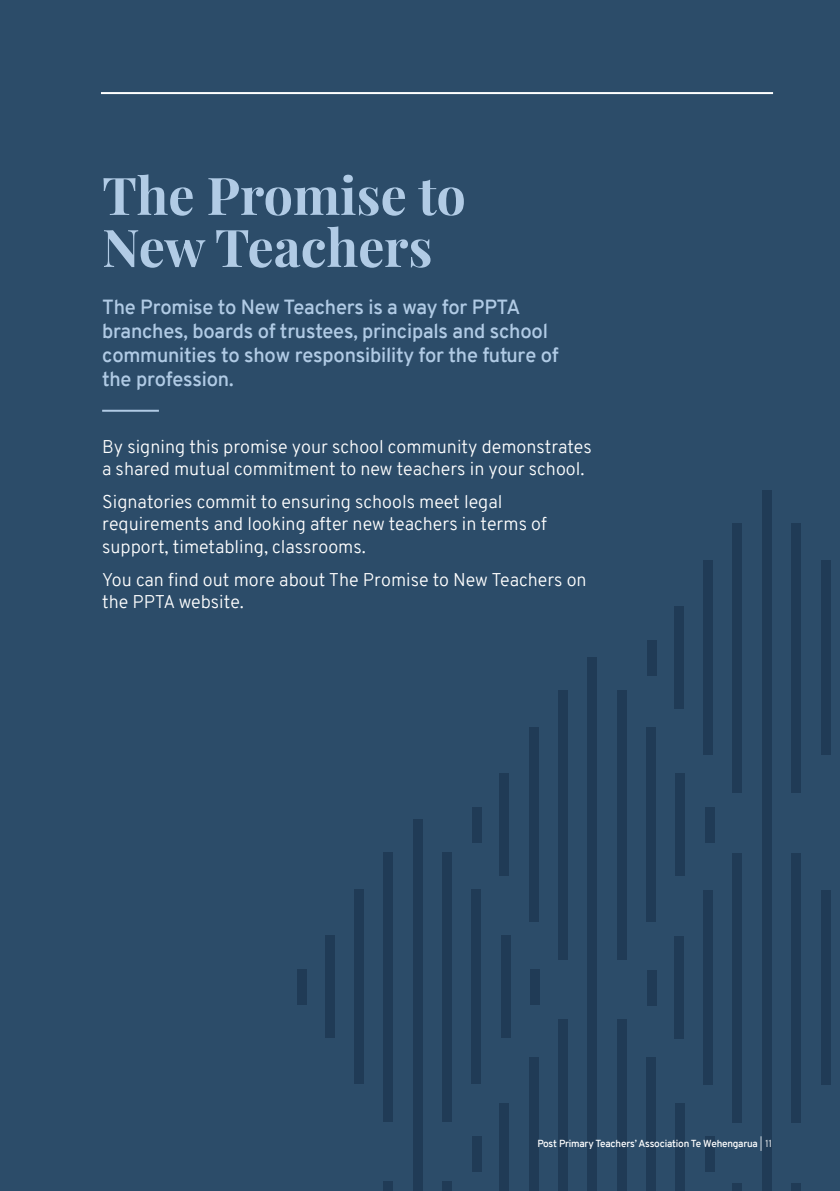
<style>
.page{position:relative;width:840px;height:1191px;background:#fff}
.page>*{position:absolute;margin:0;border:0;box-sizing:border-box;transform-origin:0 0}
.PPTA_New_Teach_Heade{font:700 52px/52px "Playfair Display";color:#b1cbe5}
.Intro_paragraph{font:600 20px/24px "Overpass";letter-spacing:-.01em;color:#b1cbe5}
.PPTA_New_Teach_Body{font:300 18px/22px "Overpass";color:#fff}
.t1{font:600 10px "Overpass";letter-spacing:-.02em;color:#fff}
.s1{font-weight:300}
</style>
<div class="page">
<div style="left:0;top:0;width:839px;height:1191px;background:#2c4c69"></div>
<div style="left:646px;top:640px;width:10px;height:36px;background:#203b56"></div>
<div style="left:791px;top:523px;width:9px;height:269px;background:#203b56"></div>
<div style="left:673px;top:607px;width:10px;height:102px;background:#203b56"></div>
<div style="left:820px;top:560px;width:9px;height:195px;background:#203b56"></div>
<div style="left:703px;top:560px;width:9px;height:195px;background:#203b56"></div>
<div style="left:732px;top:523px;width:9px;height:269px;background:#203b56"></div>
<div style="left:761px;top:490px;width:10px;height:330px;background:#203b56"></div>
<div style="left:646px;top:970px;width:10px;height:35px;background:#203b56"></div>
<div style="left:791px;top:853px;width:9px;height:269px;background:#203b56"></div>
<div style="left:673px;top:936px;width:10px;height:102px;background:#203b56"></div>
<div style="left:820px;top:890px;width:9px;height:195px;background:#203b56"></div>
<div style="left:703px;top:890px;width:9px;height:195px;background:#203b56"></div>
<div style="left:732px;top:853px;width:9px;height:269px;background:#203b56"></div>
<div style="left:761px;top:820px;width:10px;height:330px;background:#203b56"></div>
<div style="left:791px;top:1183px;width:9px;height:8px;background:#203b56"></div>
<div style="left:732px;top:1183px;width:9px;height:8px;background:#203b56"></div>
<div style="left:761px;top:1150px;width:10px;height:41px;background:#203b56"></div>
<div style="left:472px;top:806px;width:9px;height:36px;background:#203b56"></div>
<div style="left:616px;top:690px;width:10px;height:269px;background:#203b56"></div>
<div style="left:499px;top:773px;width:9px;height:102px;background:#203b56"></div>
<div style="left:646px;top:727px;width:9px;height:195px;background:#203b56"></div>
<div style="left:528px;top:727px;width:10px;height:195px;background:#203b56"></div>
<div style="left:675px;top:773px;width:9px;height:102px;background:#203b56"></div>
<div style="left:558px;top:690px;width:9px;height:269px;background:#203b56"></div>
<div style="left:704px;top:806px;width:10px;height:36px;background:#203b56"></div>
<div style="left:587px;top:657px;width:9px;height:330px;background:#203b56"></div>
<div style="left:472px;top:1136px;width:9px;height:36px;background:#203b56"></div>
<div style="left:616px;top:1019px;width:10px;height:172px;background:#203b56"></div>
<div style="left:499px;top:1103px;width:9px;height:88px;background:#203b56"></div>
<div style="left:646px;top:1057px;width:9px;height:134px;background:#203b56"></div>
<div style="left:528px;top:1057px;width:10px;height:134px;background:#203b56"></div>
<div style="left:675px;top:1103px;width:9px;height:88px;background:#203b56"></div>
<div style="left:558px;top:1019px;width:9px;height:172px;background:#203b56"></div>
<div style="left:704px;top:1136px;width:10px;height:36px;background:#203b56"></div>
<div style="left:587px;top:987px;width:9px;height:204px;background:#203b56"></div>
<div style="left:297px;top:968px;width:10px;height:36px;background:#203b56"></div>
<div style="left:442px;top:852px;width:9px;height:269px;background:#203b56"></div>
<div style="left:325px;top:935px;width:9px;height:102px;background:#203b56"></div>
<div style="left:471px;top:889px;width:9px;height:195px;background:#203b56"></div>
<div style="left:354px;top:889px;width:9px;height:195px;background:#203b56"></div>
<div style="left:500px;top:935px;width:10px;height:102px;background:#203b56"></div>
<div style="left:383px;top:852px;width:9px;height:269px;background:#203b56"></div>
<div style="left:530px;top:968px;width:9px;height:36px;background:#203b56"></div>
<div style="left:412px;top:819px;width:10px;height:330px;background:#203b56"></div>
<div style="left:442px;top:1181px;width:9px;height:10px;background:#203b56"></div>
<div style="left:383px;top:1181px;width:9px;height:10px;background:#203b56"></div>
<div style="left:412px;top:1149px;width:10px;height:42px;background:#203b56"></div>
<hr style="left:101px;top:92px;width:671px;height:2px;background:#fff">
<hr style="left:102px;top:410px;width:57px;height:2px;background:#b1cbe5">
<p class="PPTA_New_Teach_Heade" style="left:102px;top:165px;width:365px">The Promise to<br>New Teachers</p>
<p class="Intro_paragraph" style="left:102px;top:295px;width:457px">The Promise to New Teachers is a way for PPTA branches, boards of trustees, principals and school communities to show responsibility for the future of the profession.</p>
<p class="PPTA_New_Teach_Body" style="left:102px;top:436px;width:491px">By signing this promise your school community demonstrates a shared mutual commitment to new teachers in your school.</p>
<p class="PPTA_New_Teach_Body" style="left:102px;top:491px;width:446px">Signatories commit to ensuring schools meet legal requirements and looking after new teachers in terms of support, timetabling, classrooms.</p>
<p class="PPTA_New_Teach_Body" style="left:102px;top:568px;width:486px">You can find out more about The Promise to New Teachers on the PPTA website.</p>
<p class="t1" style="left:537px;top:1136px;width:236px">Post Primary Teachers’ Association Te Wehengarua <span class="s1">| 11</span></p>
</div>
